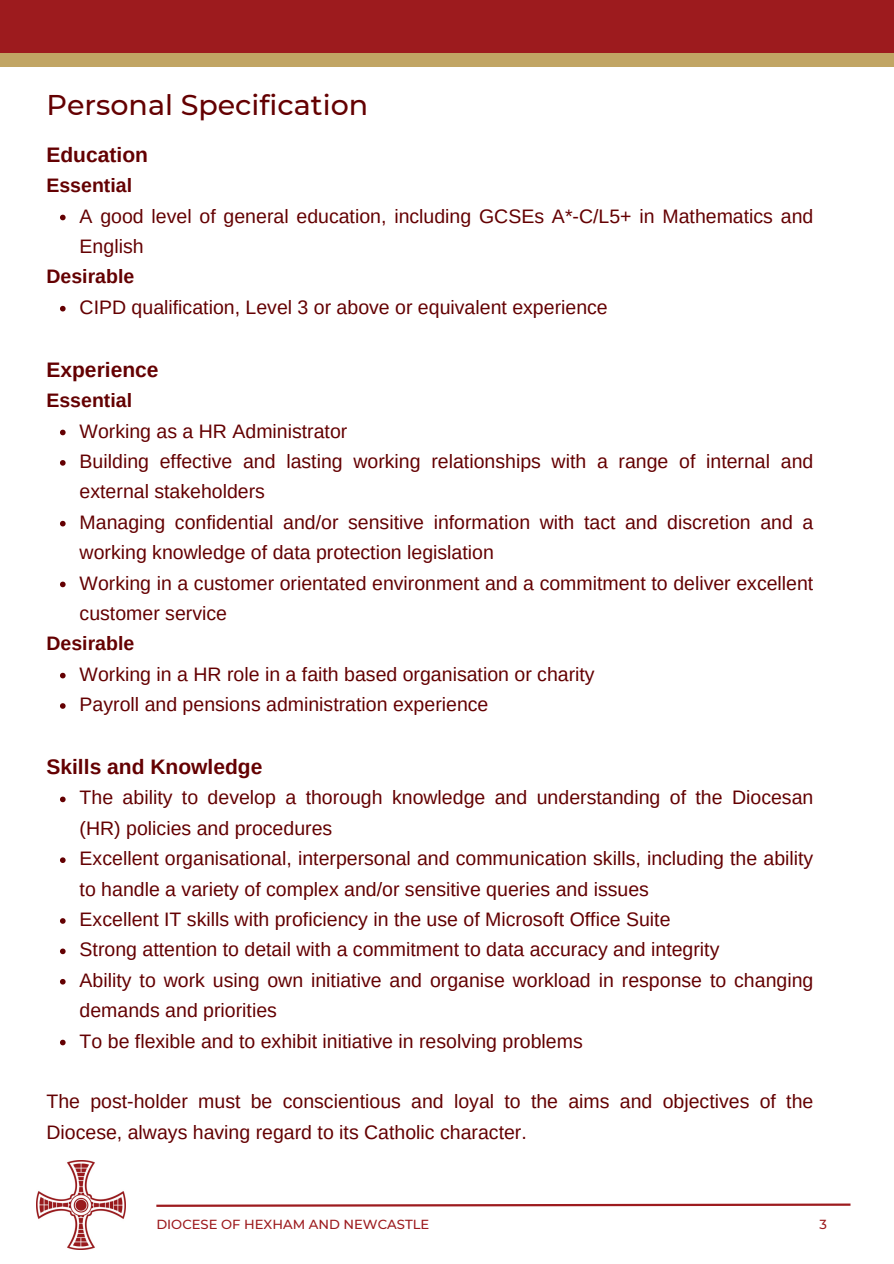
<style>
.page{position:relative;width:894px;height:1264px;background:#fff}
.page>*{position:absolute;margin:0;border:0;box-sizing:border-box;transform-origin:0 0}
.t1{font:500 28.5px "Montserrat";color:#640002}
.t2{font:700 21px "Arimo";color:#640002}
.t3{font:19.5px/30.3px "Arimo";color:#640002}
.t4{font:700 19.5px "Arimo";color:#640002}
.t5{font:500 13.2px "Montserrat";color:#9d1b1e}
</style>
<div class="page">
<div style="left:0;top:0;width:893px;height:66px;background:#c1a564"></div>
<div style="left:0;top:0;width:893px;height:53px;background:#9d1b1e"></div>
<svg style="left:156px;top:1203px;width:695px;height:4px"></svg>
<img style="left:36px;top:1160px;width:89px;height:88px">
<svg style="left:60px;top:215px;width:6px;height:5px"></svg>
<svg style="left:60px;top:306px;width:6px;height:5px"></svg>
<svg style="left:60px;top:429px;width:6px;height:6px"></svg>
<svg style="left:60px;top:460px;width:6px;height:5px"></svg>
<svg style="left:60px;top:521px;width:6px;height:5px"></svg>
<svg style="left:60px;top:581px;width:6px;height:6px"></svg>
<svg style="left:60px;top:672px;width:6px;height:6px"></svg>
<svg style="left:60px;top:703px;width:6px;height:5px"></svg>
<svg style="left:60px;top:796px;width:6px;height:6px"></svg>
<svg style="left:60px;top:857px;width:6px;height:6px"></svg>
<svg style="left:60px;top:918px;width:6px;height:5px"></svg>
<svg style="left:60px;top:948px;width:6px;height:6px"></svg>
<svg style="left:60px;top:979px;width:6px;height:5px"></svg>
<svg style="left:60px;top:1039px;width:6px;height:6px"></svg>
<p class="t1" style="left:46px;top:88px;width:323px">Personal Specification</p>
<h2 class="t2" style="left:46px;top:143px;width:103px">Education</h2>
<h2 class="t4" style="left:46px;top:174px;width:87px">Essential</h2>
<p class="t3" style="left:80px;top:201px;width:735px">A good level of general education, including GCSEs A*-C/L5+ in Mathematics and<br>English</p>
<h2 class="t4" style="left:46px;top:266px;width:89px">Desirable</h2>
<p class="t3" style="left:80px;top:292px;width:529px">CIPD qualification, Level 3 or above or equivalent experience</p>
<p class="t2" style="left:46px;top:358px;width:114px">Experience</p>
<p class="t4" style="left:46px;top:389px;width:87px">Essential</p>
<p class="t3" style="left:80px;top:415px;width:269px">Working as a HR Administrator</p>
<p class="t3" style="left:80px;top:446px;width:735px">Building effective and lasting working relationships with a range of internal and external stakeholders</p>
<h2 class="t3" style="left:80px;top:507px;width:735px">Managing confidential and/or sensitive information with tact and discretion and a working knowledge of data protection legislation</h2>
<p class="t3" style="left:80px;top:567px;width:735px">Working in a customer orientated environment and a commitment to deliver excellent customer service</p>
<p class="t4" style="left:46px;top:632px;width:89px">Desirable</p>
<h2 class="t3" style="left:80px;top:658px;width:516px">Working in a HR role in a faith based organisation or charity</h2>
<p class="t3" style="left:80px;top:689px;width:410px">Payroll and pensions administration experience</p>
<p class="t2" style="left:46px;top:755px;width:217px">Skills and Knowledge</p>
<p class="t3" style="left:80px;top:782px;width:735px">The ability to develop a thorough knowledge and understanding of the Diocesan (HR) policies and procedures</p>
<p class="t3" style="left:80px;top:843px;width:735px">Excellent organisational, interpersonal and communication skills, including the ability to handle a variety of complex and/or sensitive queries and issues</p>
<p class="t3" style="left:80px;top:904px;width:592px">Excellent IT skills with proficiency in the use of Microsoft Office Suite</p>
<p class="t3" style="left:80px;top:934px;width:641px">Strong attention to detail with a commitment to data accuracy and integrity</p>
<h3 class="t3" style="left:80px;top:964px;width:735px">Ability to work using own initiative and organise workload in response to changing demands and priorities</h3>
<p class="t3" style="left:80px;top:1025px;width:504px">To be flexible and to exhibit initiative in resolving problems</p>
<p class="t3" style="left:46px;top:1086px;width:768px">The post-holder must be conscientious and loyal to the aims and objectives of the<br>Diocese, always having regard to its Catholic character.</p>
<h2 class="t5" style="left:156px;top:1215px;width:274px">DIOCESE OF HEXHAM AND NEWCASTLE</h2>
<p class="t5" style="left:819px;top:1215px;width:9px">3</p>
</div>
